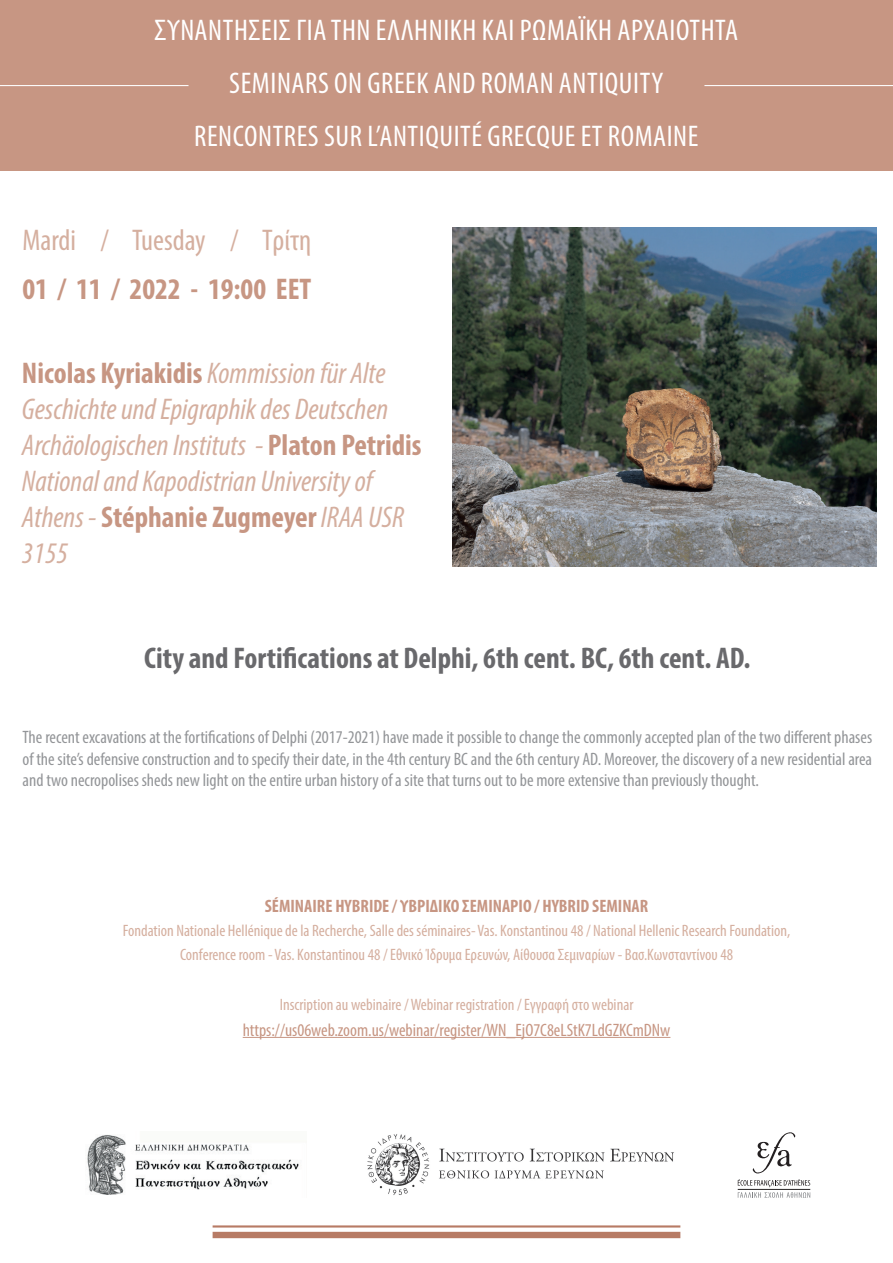
<style>
.page{position:relative;width:893px;height:1263px;background:#fff}
.page>*{position:absolute;margin:0;border:0;box-sizing:border-box;transform-origin:0 0}
.t1{font:italic condensed 30px/36px "Myriad Pro";color:#d5af9f}
.t2{font:condensed 30px/52.9px "Myriad Pro";letter-spacing:.02em;color:#fff;text-align:center}
.t3{font:700 condensed 30px "Myriad Pro";color:#69696c}
.t4{font:condensed 30px "Myriad Pro";color:#d5af9f}
.t5{font:700 condensed 30px "Myriad Pro";color:#c79683}
.t6{font:condensed 18px/21.6px "Myriad Pro";color:#939598;text-align:justify}
.t7{font:condensed 18px "Myriad Pro";color:#c79683}
.t8{font:700 condensed 18px "Myriad Pro";color:#c79683}
.t9{font:condensed 16.5px/24px "Myriad Pro";color:#d5af9f;text-align:center}
.s1{font-weight:700;font-style:normal;color:#c79683}
</style>
<div class="page">
<div style="left:0;top:0;width:893px;height:170px;background:#c79683"></div>
<hr style="left:243px;top:1037px;width:427px;height:1px;background:#c79683">
<svg style="left:753px;top:1132px;width:42px;height:41px"></svg>
<svg style="left:738px;top:1179px;width:72px;height:19px"></svg>
<hr style="left:738px;top:1189px;width:72px;height:1px;background:#231f20">
<hr style="left:213px;top:1225px;width:467px;height:2px;background:#b77b65">
<div style="left:213px;top:1232px;width:467px;height:6px;background:#b77b65"></div>
<hr style="left:0;top:85px;width:189px;height:1px;background:#fff">
<hr style="left:704px;top:85px;width:189px;height:1px;background:#fff">
<img style="left:87px;top:1135px;width:212px;height:60px">
<img style="left:367px;top:1134px;width:307px;height:61px">
<img style="left:452px;top:227px;width:424px;height:339px">
<h1 class="t2" style="left:155px;top:4px;width:585px">Συναντήσεις για την Ελληνική και Ρωμαϊκή Αρχαιότητα<br>Seminars on Greek and Roman Antiquity<br>Rencontres sur l’Antiquité grecque et romaine</h1>
<h1 class="t4" style="left:23px;top:222px;width:290px">Mardi / Tuesday / Τρίτη</h1>
<h1 class="t5" style="left:23px;top:270px;width:290px">01 / 11 / 2022 - 19:00 ΕET</h1>
<h1 class="t1" style="left:22px;top:354px;width:401px"><span class="s1">Nicolas Kyriakidis</span> Kommission für Alte Geschichte und Epigraphik des Deutschen Archäologischen Instituts - <span class="s1">Platon Petridis </span>National and Kapodistrian University of Athens - <span class="s1">Stéphanie Zugmeyer</span> IRAA USR 3155</h1>
<h1 class="t3" style="left:144px;top:639px;width:608px">City and Fortifications at Delphi, 6th cent. BC, 6th cent. AD.</h1>
<p class="t6" style="left:23px;top:726px;width:851px">The recent excavations at the fortifications of Delphi (2017-2021) have made it possible to change the commonly accepted plan of the two different phases of the site’s defensive construction and to specify their date, in the 4th century BC and the 6th century AD. Moreover, the discovery of a new residential area and two necropolises sheds new light on the entire urban history of a site that turns out to be more extensive than previously thought.</p>
<p class="t8" style="left:265px;top:894px;width:385px">SÉMINAIRE HYBRIDE / ΥΒΡΙΔIΚΟ ΣΕΜΙΝΑΡΙΟ / HYBRID SEMINAR</p>
<p class="t9" style="left:123px;top:918px;width:669px">Fondation Nationale Hellénique de la Recherche, Salle des séminaires- Vas. Konstantinou 48 / National Hellenic Research Foundation,<br>Conference room - Vas. Konstantinou 48 / Εθνικό Ίδρυμα Ερευνών, Αίθουσα Σεμιναρίων - Βασ.Κωνσταντίνου 48</p>
<p class="t9" style="left:280px;top:992px;width:355px">Inscription au webinaire / Webinar registration / Εγγραφή στο webinar</p>
<p class="t7" style="left:243px;top:1019px;width:429px">https://us06web.zoom.us/webinar/register/WN_EjO7C8eLStK7LdGZKCmDNw</p>
</div>
